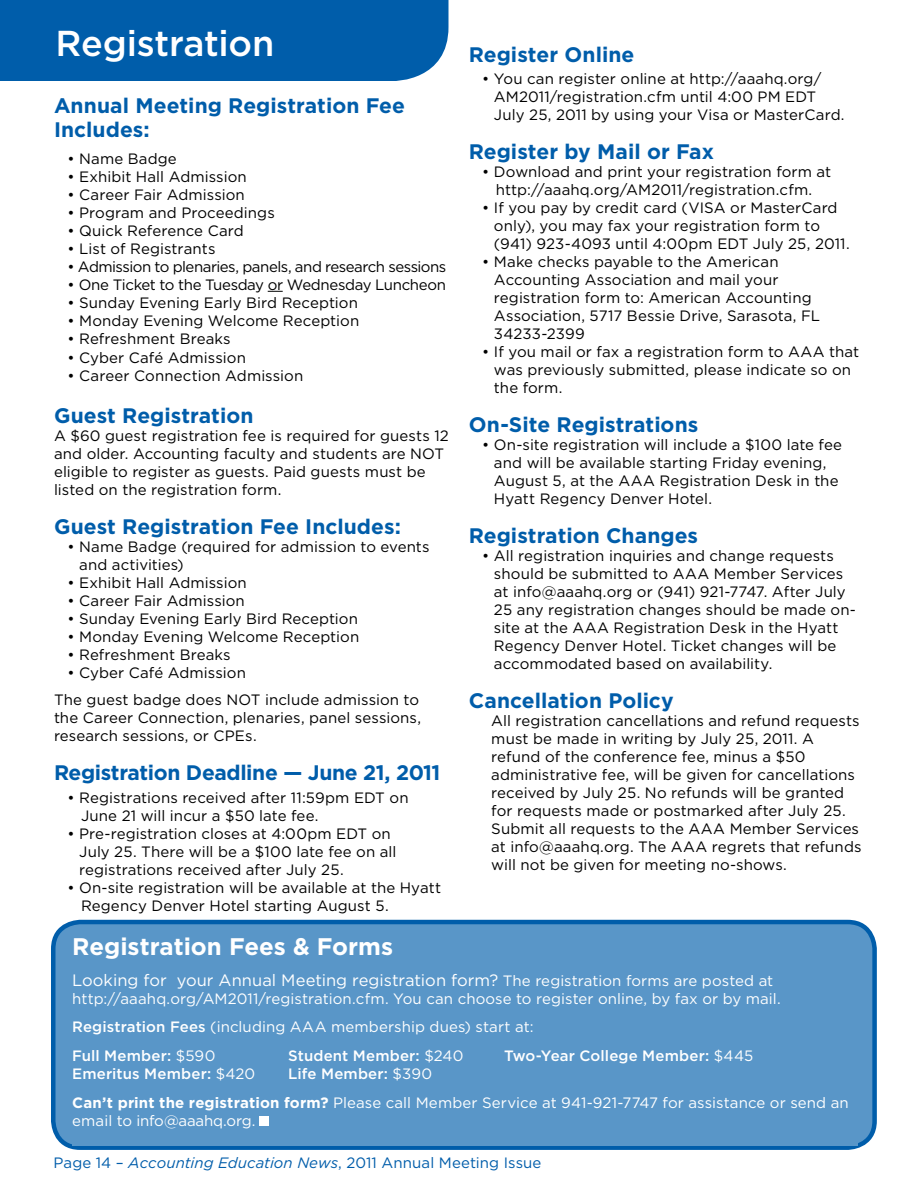
<style>
.page{position:relative;width:918px;height:1188px;background:#fff}
.page>*{position:absolute;margin:0;border:0;box-sizing:border-box;transform-origin:0 0}
.t1{font:500 36px "Gotham";letter-spacing:-.005em;color:#fff}
.t2{font:700 24px "Gotham";color:#fff}
.t3{font:700 21px/24px "Gotham";color:#005daa}
.t4{font:700 21px "Gotham";letter-spacing:-.02em;color:#005daa}
.t5{font:16.5px "Gotham";color:#fff}
.t6{font:15px/18px "Gotham";letter-spacing:.005em;color:#000}
.t7{font:15px/28.8px "Gotham";letter-spacing:.005em;color:#fff}
.t8{font:500 15px "Gotham";letter-spacing:.01em;color:#fff}
.t9{font:15px "Gotham";letter-spacing:.005em;color:#005daa}
.t10{font:15px "Gotham";letter-spacing:-.035em;color:#000}
.t11{font:15px "Gotham";letter-spacing:-.025em;color:#000}
.s1{font-size:15px}
.s2{font-weight:500}
.s3{font-weight:400}
.s4{font-weight:700}
.s5{font-style:italic}
</style>
<div class="page">
<svg style="left:268px;top:291px;width:15px;height:1px"></svg>
<div style="left:0;top:0;width:448px;height:81px;background:#005daa"></div>
<div style="left:53px;top:922px;width:822px;height:226px;background:#5996c8;border-radius:27px"></div>
<div style="left:51px;top:920px;width:826px;height:230px;border:4px solid #005daa;border-radius:27px"></div>
<div style="left:72px;top:936px;width:785px;height:210px;background:#5996c8"></div>
<div style="left:259px;top:1116px;width:10px;height:10px;background:#fff"></div>
<h1 class="t1" style="left:56px;top:19px;width:220px">Registration</h1>
<h3 class="t3" style="left:54px;top:93px;width:352px">Annual Meeting Registration Fee<br>Includes:</h3>
<p class="t6" style="left:68px;top:149px;width:111px">• Name Badge</p>
<p class="t6" style="left:68px;top:167px;width:181px">• Exhibit Hall Admission</p>
<p class="t6" style="left:68px;top:185px;width:179px">• Career Fair Admission</p>
<p class="t6" style="left:68px;top:203px;width:209px">• Program and Proceedings</p>
<p class="t6" style="left:68px;top:221px;width:178px">• Quick Reference Card</p>
<p class="t6" style="left:68px;top:239px;width:149px">• List of Registrants</p>
<p class="t10" style="left:68px;top:257px;width:380px">• Admission to plenaries, panels, and research sessions</p>
<p class="t11" style="left:68px;top:275px;width:380px">• One Ticket to the Tuesday or Wednesday Luncheon</p>
<p class="t6" style="left:68px;top:293px;width:292px">• Sunday Evening Early Bird Reception</p>
<p class="t6" style="left:68px;top:311px;width:293px">• Monday Evening Welcome Reception</p>
<p class="t6" style="left:68px;top:329px;width:165px">• Refreshment Breaks</p>
<p class="t6" style="left:68px;top:349px;width:180px">• Cyber Café Admission</p>
<p class="t6" style="left:68px;top:367px;width:237px">• Career Connection Admission</p>
<h3 class="t3" style="left:54px;top:404px;width:201px">Guest Registration</h3>
<p class="t6" style="left:54px;top:427px;width:396px">A $60 guest registration fee is required for guests 12 and older. Accounting faculty and students are NOT eligible to register as guests. Paid guests must be listed on the registration form.</p>
<h3 class="t3" style="left:54px;top:515px;width:348px">Guest Registration Fee Includes:</h3>
<p class="t6" style="left:79px;top:538px;width:352px;text-indent:-12px">• Name Badge (required for admission to events and activities)</p>
<p class="t6" style="left:68px;top:574px;width:181px">• Exhibit Hall Admission</p>
<p class="t6" style="left:68px;top:592px;width:179px">• Career Fair Admission</p>
<p class="t6" style="left:68px;top:610px;width:292px">• Sunday Evening Early Bird Reception</p>
<p class="t6" style="left:68px;top:628px;width:293px">• Monday Evening Welcome Reception</p>
<p class="t6" style="left:68px;top:646px;width:165px">• Refreshment Breaks</p>
<p class="t6" style="left:54px;top:659px;width:367px;line-height:27px;text-indent:14px">• Cyber Café Admission<br>The guest badge does NOT include admission to</p>
<p class="t6" style="left:54px;top:709px;width:369px">the Career Connection, plenaries, panel sessions, research sessions, or CPEs.</p>
<h3 class="t4" style="left:54px;top:759px;width:388px">Registration Deadline — June 21, 2011</h3>
<p class="t6" style="left:81px;top:788px;width:329px;text-indent:-14px">• Registrations received after 11:59pm EDT on<br>June 21 will incur a $50 late fee.</p>
<p class="t6" style="left:79px;top:824px;width:319px;text-indent:-12px">• Pre-registration closes at 4:00pm EDT on<br>July 25. There will be a $100 late fee on all registrations received after July 25.</p>
<p class="t6" style="left:81px;top:878px;width:362px;text-indent:-14px">• On-site registration will be available at the Hyatt<br>Regency Denver Hotel starting August 5.</p>
<h3 class="t3" style="left:469px;top:42px;width:167px">Register Online</h3>
<p class="t6" style="left:494px;top:69px;width:352px;text-indent:-12px">• You can register online at http://aaahq.org/<br>AM2011/registration.cfm until 4:00 PM EDT<br>July 25, 2011 by using your Visa or MasterCard.</p>
<h3 class="t3" style="left:469px;top:139px;width:247px">Register by Mail or Fax</h3>
<p class="t6" style="left:482px;top:162px;width:350px;text-align:center">• Download and print your registration form at http://aaahq.org/AM2011/registration.cfm.</p>
<p class="t6" style="left:494px;top:198px;width:357px;text-indent:-12px">• If you pay by credit card (VISA or MasterCard only), you may fax your registration form to (941) 923-4093 until 4:00pm EDT July 25, 2011.</p>
<p class="t6" style="left:494px;top:252px;width:328px;text-indent:-12px">• Make checks payable to the American Accounting Association and mail your registration form to: American Accounting Association, 5717 Bessie Drive, Sarasota, FL 34233-2399</p>
<p class="t6" style="left:494px;top:342px;width:367px;text-indent:-12px">• If you mail or fax a registration form to AAA that was previously submitted, please indicate so on the form.</p>
<h3 class="t3" style="left:469px;top:412px;width:231px">On-Site Registrations</h3>
<p class="t6" style="left:494px;top:435px;width:350px;text-indent:-12px">• On-site registration will include a $100 late fee and will be available starting Friday evening, August 5, at the AAA Registration Desk in the Hyatt Regency Denver Hotel.</p>
<h3 class="t3" style="left:469px;top:523px;width:231px">Registration Changes</h3>
<p class="t6" style="left:494px;top:546px;width:364px;text-indent:-12px">• All registration inquiries and change requests should be submitted to AAA Member Services at info@aaahq.org or (941) 921-7747. After July 25 any registration changes should be made on&shy;site at the AAA Registration Desk in the Hyatt Regency Denver Hotel. Ticket changes will be accommodated based on availability.</p>
<h3 class="t3" style="left:469px;top:688px;width:206px">Cancellation Policy</h3>
<p class="t6" style="left:491px;top:711px;width:372px">All registration cancellations and refund requests must be made in writing by July 25, 2011. A refund of the conference fee, minus a $50 administrative fee, will be given for cancellations received by July 25. No refunds will be granted for requests made or postmarked after July 25.<br>Submit all requests to the AAA Member Services at info@aaahq.org. The AAA regrets that refunds will not be given for meeting no-shows.</p>
<h2 class="t2" style="left:72px;top:931px;width:323px">Registration Fees &amp; Forms</h2>
<p class="t5" style="left:72px;top:969px;width:703px">Looking for your Annual Meeting registration form? <span class="s1">The registration forms are posted at</span></p>
<p class="t7" style="left:72px;top:984px;width:710px">http://aaahq.org/AM2011/registration.cfm. You can choose to register online, by fax or by mail.<br><span class="s2">Registration Fees</span> (including AAA membership dues) start at:<br><span class="s2">Full Member:</span> $590</p>
<p class="t8" style="left:288px;top:1046px;width:177px">Student Member: <span class="s3">$240</span></p>
<p class="t8" style="left:504px;top:1046px;width:251px">Two-Year College Member: <span class="s3">$445</span></p>
<p class="t7" style="left:72px;top:1059px;width:778px;text-indent:216px"><span class="s2">Life Member:</span> $390<br><span class="s4">Can’t print the registration form?</span> Please call Member Service at 941-921-7747 for assistance or send an</p>
<p class="t7" style="left:72px;top:1106px;width:185px">email to info@aaahq.org.</p>
<p class="t8" style="left:72px;top:1064px;width:185px">Emeritus Member: <span class="s3">$420</span></p>
<p class="t9" style="left:54px;top:1154px;width:489px">Page 14 – <span class="s5">Accounting Education News</span>, 2011 Annual Meeting Issue</p>
</div>
